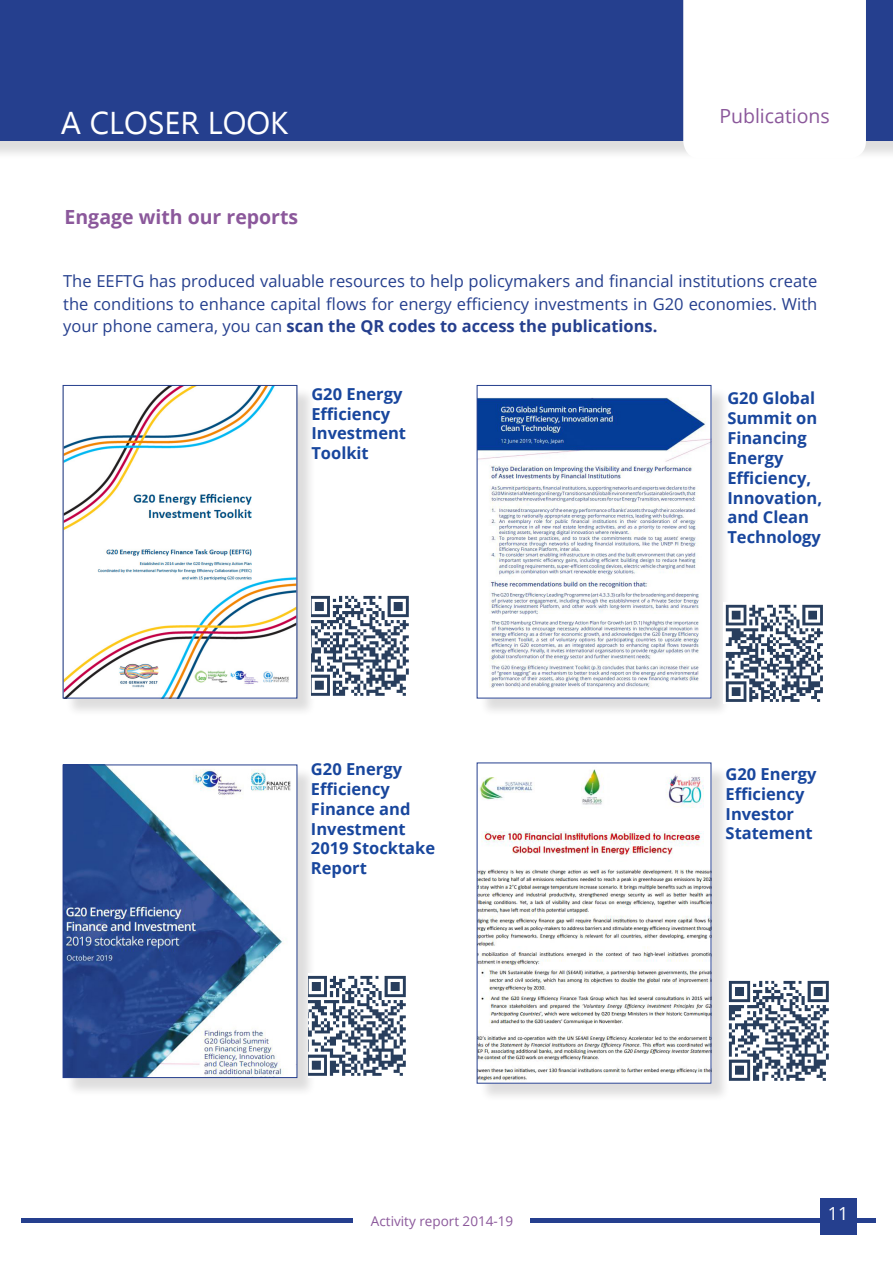
<style>
.page{position:relative;width:893px;height:1263px;background:#fff}
.page>*{position:absolute;margin:0;border:0;box-sizing:border-box;transform-origin:0 0}
.Subtilte__blue{font:31.5px "Gadugi";color:#fff}
.Subtilte__blue-2{font:700 19.5px "Open Sans";color:#8b589b}
.Subtilte__blue-3{font:19.5px "Open Sans";color:#8b589b}
.t1{font:18px "Open Sans";color:#fff}
.Footnote_v2{font:16.5px/22.5px "Open Sans";color:#253f8e;text-align:justify}
.Subtilte__blue-4{font:700 16.5px/19.8px "Open Sans";color:#18469d}
.Footnote_v2-2{font:13.5px "Open Sans";color:#8b589b}
.s1{font-weight:700}
</style>
<div class="page">
<div style="left:21px;top:1218px;width:855px;height:5px;background:#253f8e"></div>
<div style="left:353px;top:1215px;width:177px;height:17px;background:#fff"></div>
<div style="left:820px;top:1198px;width:37px;height:37px;background:#253f8e"></div>
<div style="left:0;top:2px;width:893px;height:157px;background:#231f20;opacity:.15"></div>
<div style="left:0;top:0;width:893px;height:141px;background:#253f8e"></div>
<div style="left:65px;top:387px;width:251px;height:330px;background:#231f20;opacity:.15"></div>
<img style="left:65px;top:387px;width:230px;height:309px">
<img style="left:311px;top:594px;width:98px;height:104px">
<div style="left:479px;top:387px;width:251px;height:330px;background:#231f20;opacity:.15"></div>
<img style="left:479px;top:387px;width:230px;height:309px">
<div style="left:477px;top:385px;width:234px;height:313px;border:1px solid #253f8e"></div>
<img style="left:724px;top:602px;width:98px;height:102px">
<div style="left:65px;top:767px;width:251px;height:330px;background:#231f20;opacity:.15"></div>
<img style="left:65px;top:766px;width:230px;height:310px">
<div style="left:63px;top:764px;width:234px;height:314px;border:1px solid #253f8e"></div>
<img style="left:309px;top:973px;width:97px;height:105px">
<div style="left:479px;top:765px;width:251px;height:337px;background:#231f20;opacity:.15"></div>
<img style="left:479px;top:765px;width:230px;height:316px">
<img style="left:727px;top:978px;width:102px;height:105px">
<div style="left:683px;top:0;width:183px;height:159px;background:#fff"></div>
<p class="Subtilte__blue" style="left:61px;top:104px;width:229px">A CLOSER LOOK</p>
<p class="Subtilte__blue-2" style="left:65px;top:204px;width:235px">Engage with our reports</p>
<p class="Subtilte__blue-3" style="left:719px;top:102px;width:112px">Publications</p>
<p class="Footnote_v2" style="left:63px;top:270px;width:756px">The EEFTG has produced valuable resources to help policymakers and financial institutions create the conditions to enhance capital flows for energy efficiency investments in G20 economies. With your phone camera, you can <span class="s1">scan the QR codes to access the publications.</span></p>
<p class="Subtilte__blue-4" style="left:311px;top:383px;width:96px">G20 Energy<br>Efficiency<br>Investment</p>
<p class="Subtilte__blue-4" style="left:311px;top:443px;width:59px">Toolkit</p>
<p class="Subtilte__blue-4" style="left:727px;top:388px;width:96px">G20 Global<br>Summit on<br>Financing<br>Energy<br>Efficiency,<br>Innovation, and Clean<br>Technology</p>
<p class="Subtilte__blue-4" style="left:311px;top:759px;width:126px">G20 Energy<br>Efficiency<br>Finance and<br>Investment<br>2019 Stocktake<br>Report</p>
<p class="Subtilte__blue-4" style="left:726px;top:764px;width:93px">G20 Energy<br>Efficiency<br>Investor<br>Statement</p>
<p class="Footnote_v2-2" style="left:371px;top:1211px;width:144px">Activity report 2014-19</p>
<p class="t1" style="left:828px;top:1201px;width:22px">11</p>
</div>
